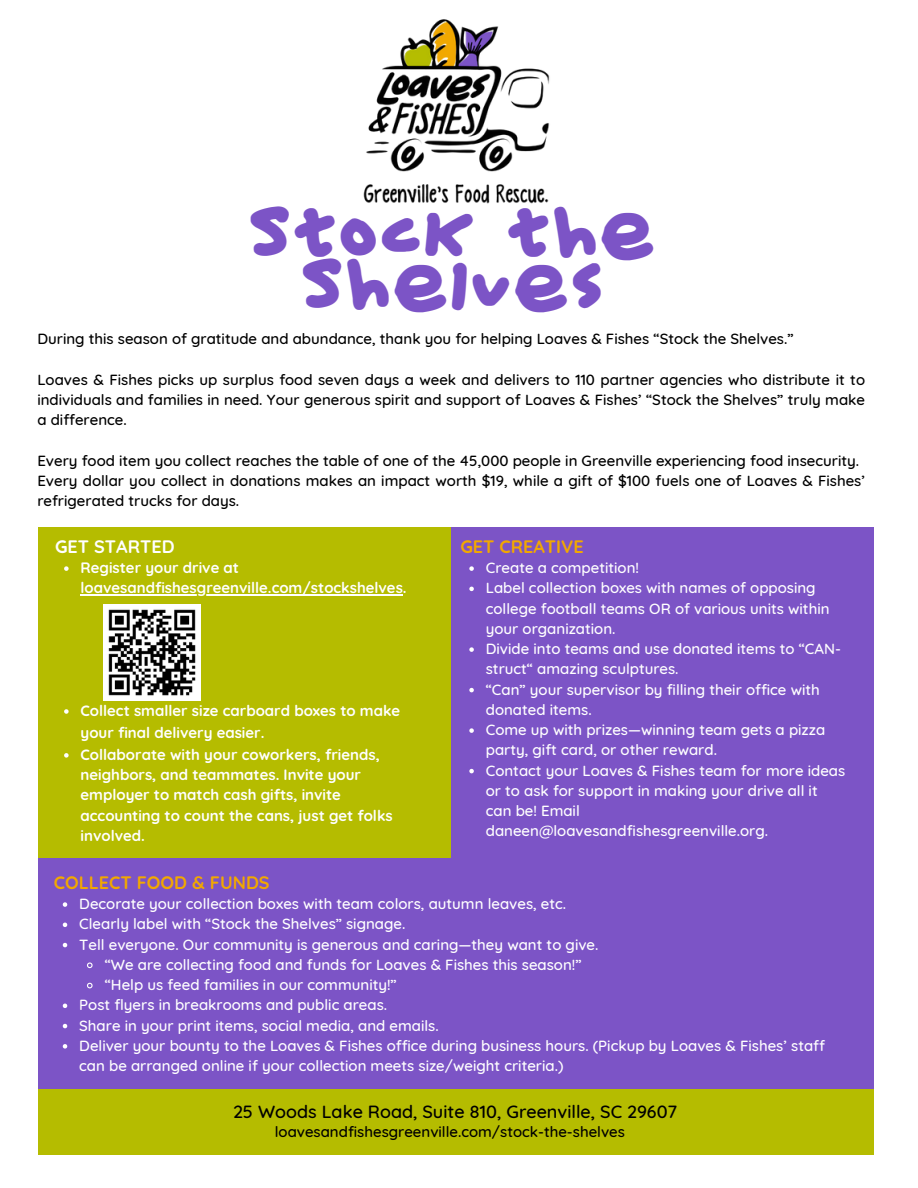
<style>
.page{position:relative;width:918px;height:1188px;background:#fff}
.page>*{position:absolute;margin:0;border:0;box-sizing:border-box;transform-origin:0 0}
.t1{font:30px/51.8px "Kid Marker";letter-spacing:.185em;color:#7c54c6;text-align:center}
.t2{font:500 18px "Quicksand";color:#000}
.t3{font:700 18px "Quicksand";color:#f2a800}
.t4{font:700 18px "Quicksand";color:#fff}
.t5{font:500 15px/20.2px "Quicksand";color:#fff}
.t6{font:500 15px/20.2px "Quicksand";color:#000;text-align:justify}
.t7{font:700 15px/20.2px "Quicksand";color:#fff}
</style>
<div class="page">
<img style="left:363px;top:19px;width:187px;height:185px">
<div style="left:38px;top:858px;width:836px;height:231px;background:#7c54c6"></div>
<div style="left:38px;top:528px;width:414px;height:330px;background:#b5bc00"></div>
<div style="left:451px;top:528px;width:423px;height:330px;background:#7c54c6"></div>
<img style="left:104px;top:604px;width:96px;height:97px">
<div style="left:38px;top:1089px;width:836px;height:66px;background:#b5bc00"></div>
<svg style="left:469px;top:566px;width:5px;height:5px"></svg>
<svg style="left:469px;top:587px;width:5px;height:4px"></svg>
<svg style="left:469px;top:647px;width:5px;height:5px"></svg>
<svg style="left:469px;top:688px;width:5px;height:4px"></svg>
<svg style="left:469px;top:728px;width:5px;height:5px"></svg>
<svg style="left:469px;top:769px;width:5px;height:4px"></svg>
<svg style="left:64px;top:566px;width:5px;height:5px"></svg>
<hr style="left:81px;top:594px;width:322px;height:2px;background:#fff">
<svg style="left:64px;top:709px;width:5px;height:5px"></svg>
<svg style="left:64px;top:753px;width:5px;height:5px"></svg>
<svg style="left:63px;top:902px;width:4px;height:5px"></svg>
<svg style="left:63px;top:923px;width:4px;height:4px"></svg>
<svg style="left:63px;top:943px;width:4px;height:4px"></svg>
<svg style="left:87px;top:962px;width:6px;height:7px"></svg>
<svg style="left:87px;top:982px;width:6px;height:7px"></svg>
<svg style="left:63px;top:1004px;width:4px;height:4px"></svg>
<svg style="left:63px;top:1024px;width:4px;height:4px"></svg>
<svg style="left:63px;top:1044px;width:4px;height:5px"></svg>
<p class="t1" style="left:251px;top:211px;width:404px">Stock the<br>Shelves</p>
<p class="t6" style="left:37px;top:328px;width:758px">During this season of gratitude and abundance, thank you for helping Loaves &amp; Fishes “Stock the Shelves.”</p>
<p class="t6" style="left:37px;top:369px;width:829px">Loaves &amp; Fishes picks up surplus food seven days a week and delivers to 110 partner agencies who distribute it to individuals and families in need. Your generous spirit and support of Loaves &amp; Fishes’ “Stock the Shelves” truly make a difference.</p>
<p class="t6" style="left:37px;top:450px;width:823px">Every food item you collect reaches the table of one of the 45,000 people in Greenville experiencing food insecurity.</p>
<p class="t6" style="left:37px;top:470px;width:829px">Every dollar you collect in donations makes an impact worth $19, while a gift of $100 fuels one of Loaves &amp; Fishes’ refrigerated trucks for days.</p>
<p class="t4" style="left:55px;top:535px;width:121px">GET STARTED</p>
<p class="t7" style="left:81px;top:557px;width:328px">Register your drive at loavesandfishesgreenville.com/stockshelves.</p>
<p class="t7" style="left:81px;top:699px;width:321px;line-height:22.5px">Collect smaller size carboard boxes to make your final delivery easier.</p>
<p class="t7" style="left:81px;top:744px;width:314px">Collaborate with your coworkers, friends, neighbors, and teammates. Invite your employer to match cash gifts, invite accounting to count the cans, just get folks involved.</p>
<p class="t3" style="left:54px;top:871px;width:217px">COLLECT FOOD &amp; FUNDS</p>
<p class="t3" style="left:460px;top:535px;width:125px">GET CREATIVE</p>
<p class="t5" style="left:486px;top:557px;width:155px">Create a competition!</p>
<p class="t5" style="left:486px;top:578px;width:345px">Label collection boxes with names of opposing college football teams OR of various units within your organization.</p>
<p class="t5" style="left:486px;top:638px;width:357px">Divide into teams and use donated items to “CAN&shy;struct“ amazing sculptures.</p>
<p class="t5" style="left:486px;top:679px;width:336px">“Can” your supervisor by filling their office with donated items.</p>
<p class="t5" style="left:486px;top:719px;width:341px">Come up with prizes—winning team gets a pizza party, gift card, or other reward.</p>
<p class="t5" style="left:486px;top:760px;width:361px">Contact your Loaves &amp; Fishes team for more ideas or to ask for support in making your drive all it can be! Email daneen@loavesandfishesgreenville.org.</p>
<p class="t5" style="left:79px;top:893px;width:488px">Decorate your collection boxes with team colors, autumn leaves, etc.</p>
<p class="t5" style="left:79px;top:914px;width:328px">Clearly label with “Stock the Shelves” signage.</p>
<p class="t5" style="left:79px;top:934px;width:521px">Tell everyone. Our community is generous and caring—they want to give.</p>
<p class="t5" style="left:105px;top:954px;width:478px">“We are collecting food and funds for Loaves &amp; Fishes this season!”</p>
<p class="t5" style="left:105px;top:974px;width:294px">“Help us feed families in our community!”</p>
<p class="t5" style="left:79px;top:995px;width:309px">Post flyers in breakrooms and public areas.</p>
<p class="t5" style="left:79px;top:1015px;width:361px">Share in your print items, social media, and emails.</p>
<p class="t5" style="left:79px;top:1035px;width:747px">Deliver your bounty to the Loaves &amp; Fishes office during business hours. (Pickup by Loaves &amp; Fishes’ staff can be arranged online if your collection meets size/weight criteria.)</p>
<p class="t2" style="left:233px;top:1100px;width:446px">25 Woods Lake Road, Suite 810, Greenville, SC 29607</p>
<p class="t6" style="left:275px;top:1121px;width:352px">loavesandfishesgreenville.com/stock-the-shelves</p>
</div>
